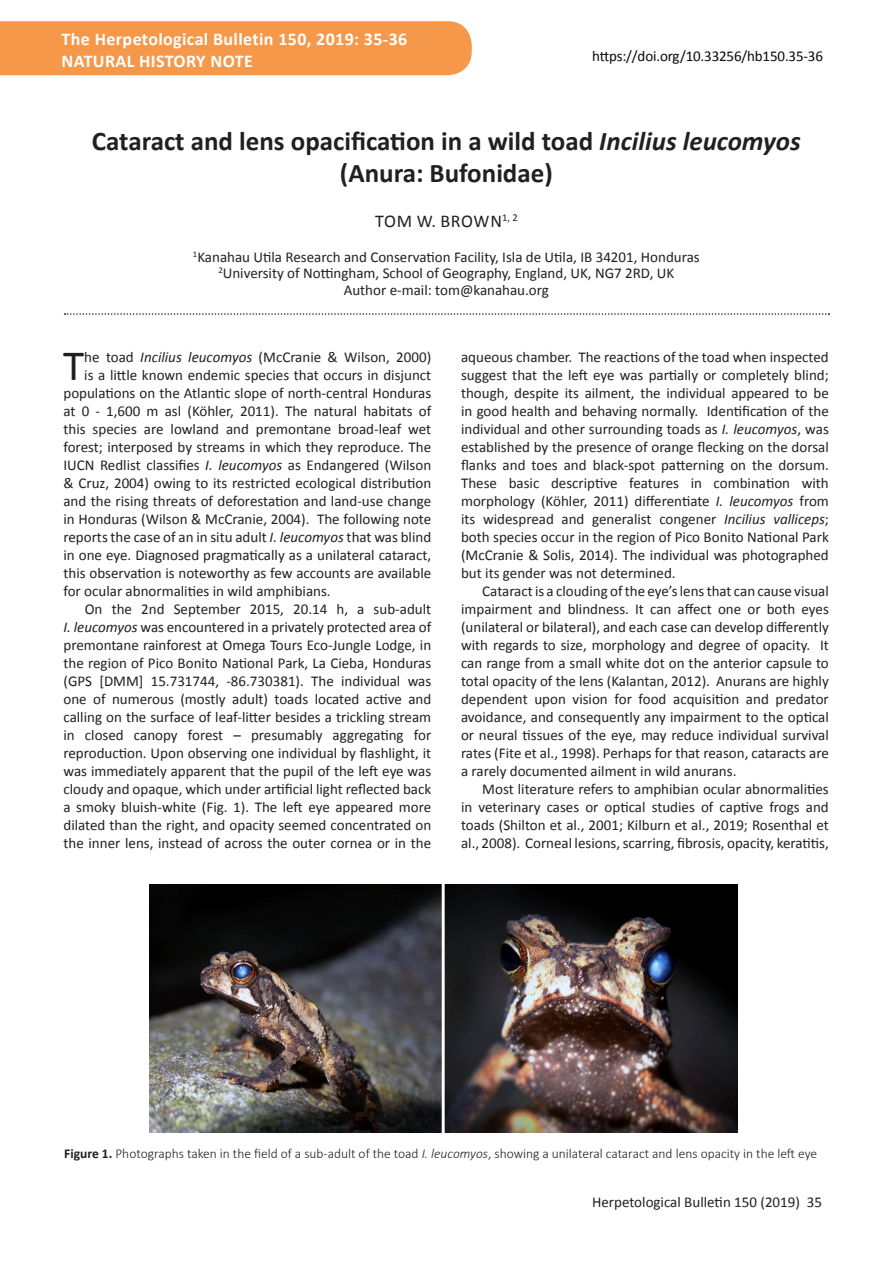
<style>
.page{position:relative;width:893px;height:1263px;background:#fff}
.page>*{position:absolute;margin:0;border:0;box-sizing:border-box;transform-origin:0 0}
.BHS-Content-Tabbed{font:43.35px "Calibri";color:#231f20}
.t1{font:700 27px/32.4px "Calibri";color:#231f20;text-align:center}
.t2{font:700 18px "Calibri";letter-spacing:.02em;color:#fff}
.t3{font:18px "Calibri";letter-spacing:.035em;color:#231f20}
.BHS-Content-Tabbed-2{font:15px/18px "Calibri";color:#231f20;text-align:justify}
.references{font:15px "Calibri";letter-spacing:-.01em;color:#0c0806}
.BHS-Content-Tabbed-3{font:300 13.5px "Calibri";color:#231f20}
.s1{font-style:italic}
.s2{font-weight:700}
</style>
<div class="page">
<div style="left:0;top:21px;width:472px;height:54px;background:#f5984a"></div>
<svg style="left:65px;top:313px;width:764px;height:2px"></svg>
<img style="left:150px;top:884px;width:588px;height:249px">
<p class="t2" style="left:62px;top:28px;width:347px">The Herpetological Bulletin 150, 2019: 35-36</p>
<p class="t2" style="left:62px;top:50px;width:193px">NATURAL HISTORY NOTE</p>
<p class="references" style="left:592px;top:47px;width:232px">https://doi.org/10.33256/hb150.35-36</p>
<p class="t1" style="left:92px;top:124px;width:710px">Cataract and lens opacification in a wild toad <span class="s1">Incilius leucomyos </span>(Anura: Bufonidae)</p>
<p class="t3" style="left:375px;top:210px;width:144px">TOM W. BROWN<sup>1,</sup> <sup>2</sup></p>
<p class="BHS-Content-Tabbed-2" style="left:193px;top:248px;width:508px"><sup>1</sup>Kanahau Utila Research and Conservation Facility, Isla de Utila, IB 34201, Honduras</p>
<p class="BHS-Content-Tabbed-2" style="left:218px;top:264px;width:457px"><sup>2</sup>University of Nottingham, School of Geography, England, UK, NG7 2RD, UK</p>
<p class="BHS-Content-Tabbed-2" style="left:344px;top:281px;width:207px">Author e-mail: tom@kanahau.org</p>
<p class="BHS-Content-Tabbed" style="left:63px;top:338px;width:23px">T</p>
<p class="BHS-Content-Tabbed-2" style="left:84px;top:348px;width:348px">he toad <span class="s1">Incilius leucomyos</span> (McCranie &amp; Wilson, 2000)</p>
<p class="BHS-Content-Tabbed-2" style="left:84px;top:366px;width:348px">is a little known endemic species that occurs in disjunct</p>
<p class="BHS-Content-Tabbed-2" style="left:63px;top:384px;width:369px">populations on the Atlantic slope of north-central Honduras</p>
<p class="BHS-Content-Tabbed-2" style="left:63px;top:402px;width:369px">at 0 - 1,600 m asl (Köhler, 2011). The natural habitats of</p>
<p class="BHS-Content-Tabbed-2" style="left:63px;top:420px;width:369px">this species are lowland and premontane broad-leaf wet</p>
<p class="BHS-Content-Tabbed-2" style="left:63px;top:438px;width:369px">forest; interposed by streams in which they reproduce. The</p>
<p class="BHS-Content-Tabbed-2" style="left:63px;top:456px;width:369px">IUCN Redlist classifies <span class="s1">I. leucomyos</span> as Endangered (Wilson</p>
<p class="BHS-Content-Tabbed-2" style="left:63px;top:474px;width:369px">&amp; Cruz, 2004) owing to its restricted ecological distribution</p>
<p class="BHS-Content-Tabbed-2" style="left:63px;top:492px;width:369px">and the rising threats of deforestation and land-use change</p>
<p class="BHS-Content-Tabbed-2" style="left:63px;top:510px;width:369px">in Honduras (Wilson &amp; McCranie, 2004). The following note</p>
<p class="BHS-Content-Tabbed-2" style="left:63px;top:528px;width:369px">reports the case of an in situ adult <span class="s1">I. leucomyos</span> that was blind</p>
<p class="BHS-Content-Tabbed-2" style="left:63px;top:546px;width:369px">in one eye. Diagnosed pragmatically as a unilateral cataract,</p>
<p class="BHS-Content-Tabbed-2" style="left:63px;top:564px;width:369px">this observation is noteworthy as few accounts are available</p>
<p class="BHS-Content-Tabbed-2" style="left:63px;top:582px;width:269px">for ocular abnormalities in wild amphibians.</p>
<p class="BHS-Content-Tabbed-2" style="left:63px;top:600px;width:369px;text-indent:21px">On the 2nd September 2015, 20.14 h, a sub-adult <span class="s1">I. leucomyos</span> was encountered in a privately protected area of premontane rainforest at Omega Tours Eco-Jungle Lodge, in the region of Pico Bonito National Park, La Cieba, Honduras (GPS [DMM] 15.731744, -86.730381). The individual was one of numerous (mostly adult) toads located active and calling on the surface of leaf-litter besides a trickling stream in closed canopy forest – presumably aggregating for reproduction. Upon observing one individual by flashlight, it was immediately apparent that the pupil of the left eye was cloudy and opaque, which under artificial light reflected back a smoky bluish-white (Fig. 1). The left eye appeared more dilated than the right, and opacity seemed concentrated on the inner lens, instead of across the outer cornea or in the</p>
<p class="BHS-Content-Tabbed-2" style="left:461px;top:348px;width:369px">aqueous chamber. The reactions of the toad when inspected suggest that the left eye was partially or completely blind; though, despite its ailment, the individual appeared to be in good health and behaving normally. Identification of the individual and other surrounding toads as <span class="s1">I. leucomyos</span>, was established by the presence of orange flecking on the dorsal flanks and toes and black-spot patterning on the dorsum.<br>These basic descriptive features in combination with morphology (Köhler, 2011) differentiate <span class="s1">I. leucomyos</span> from its widespread and generalist congener <span class="s1">Incilius valliceps</span>; both species occur in the region of Pico Bonito National Park (McCranie &amp; Solis, 2014). The individual was photographed but its gender was not determined.</p>
<p class="BHS-Content-Tabbed-2" style="left:461px;top:582px;width:369px;text-indent:21px">Cataract is a clouding of the eye’s lens that can cause visual impairment and blindness. It can affect one or both eyes (unilateral or bilateral), and each case can develop differently with regards to size, morphology and degree of opacity. It can range from a small white dot on the anterior capsule to total opacity of the lens (Kalantan, 2012). Anurans are highly dependent upon vision for food acquisition and predator avoidance, and consequently any impairment to the optical or neural tissues of the eye, may reduce individual survival rates (Fite et al., 1998). Perhaps for that reason, cataracts are a rarely documented ailment in wild anurans.</p>
<p class="BHS-Content-Tabbed-2" style="left:461px;top:780px;width:369px;text-indent:21px">Most literature refers to amphibian ocular abnormalities in veterinary cases or optical studies of captive frogs and toads (Shilton et al., 2001; Kilburn et al., 2019; Rosenthal et al., 2008). Corneal lesions, scarring, fibrosis, opacity, keratitis,</p>
<p class="BHS-Content-Tabbed-3" style="left:64px;top:1145px;width:754px"><span class="s2">Figure 1.</span> Photographs taken in the field of a sub-adult of the toad <span class="s1">I. leucomyos</span>, showing a unilateral cataract and lens opacity in the left eye</p>
<p class="BHS-Content-Tabbed-2" style="left:592px;top:1193px;width:231px">Herpetological Bulletin 150 (2019) 35</p>
</div>
